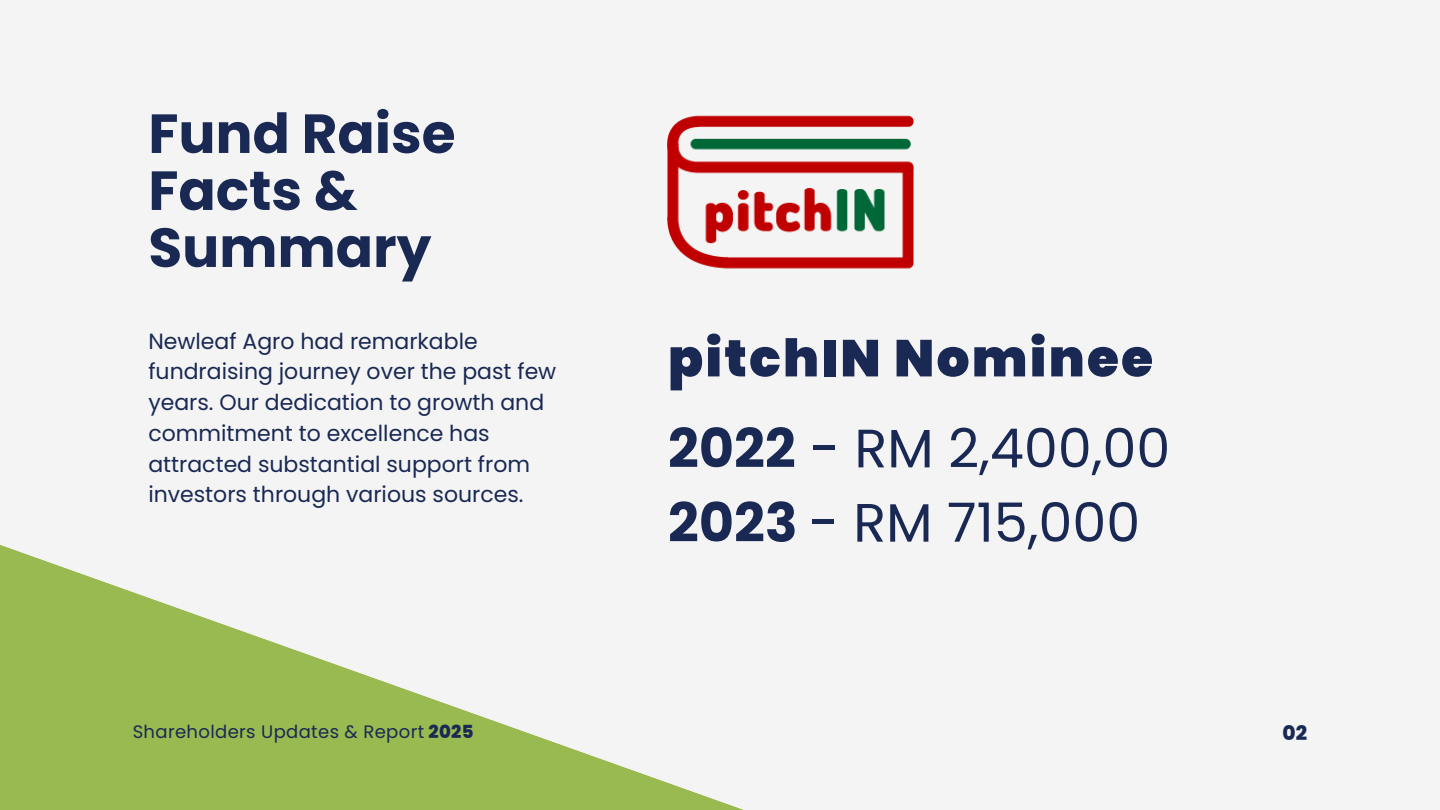
<style>
.page{position:relative;width:1440px;height:810px;background:#f4f4f4}
.page>*{position:absolute;margin:0;border:0;box-sizing:border-box;transform-origin:0 0}
.t1{font:700 55px/57px "Poppins";color:#192954}
.t2{font:54px/74.3px "Poppins";color:#192954}
.t3{font:900 51.8px "Poppins";letter-spacing:.045em;color:#192954}
.t4{font:22px/30.8px "Poppins";color:#192954}
.t5{font:800 20px "Poppins";color:#192954}
.t6{font:18px "Poppins";letter-spacing:.02em;color:#192954}
.s1{font-weight:700}
.s2{font-weight:800}
</style>
<div class="page">
<svg style="left:0;top:545px;width:744px;height:265px"></svg>
<img style="left:668px;top:115px;width:246px;height:154px">
<h2 class="t1" style="left:148px;top:105px;width:309px">Fund Raise<br>Facts &amp;<br>Summary</h2>
<h3 class="t4" style="left:148px;top:325px;width:409px">Newleaf Agro had remarkable fundraising journey over the past few years. Our dedication to growth and commitment to excellence has attracted substantial support from investors through various sources.</h3>
<h2 class="t3" style="left:668px;top:322px;width:487px">pitchIN Nominee</h2>
<p class="t2" style="left:668px;top:411px;width:504px"><span class="s1">2022</span> - RM 2,400,00<br><span class="s1">2023</span> - RM 715,000</p>
<p class="t6" style="left:133px;top:719px;width:342px">Shareholders Updates &amp; Report <span class="s2">2025</span></p>
<h1 class="t5" style="left:1282px;top:719px;width:26px">02</h1>
</div>
